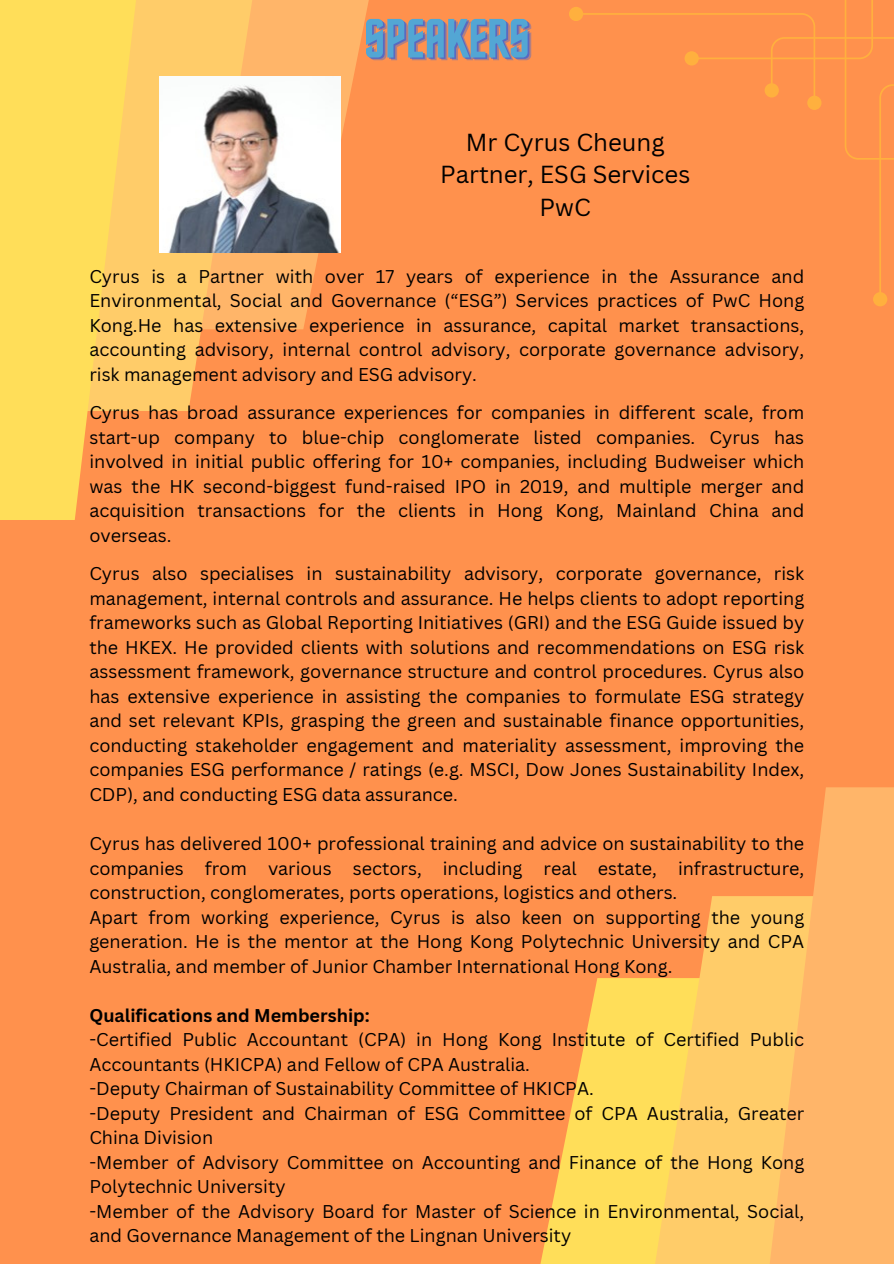
<style>
.page{position:relative;width:894px;height:1264px;background:#fff}
.page>*{position:absolute;margin:0;border:0;box-sizing:border-box;transform-origin:0 0}
.t1{font:55.5px "Horta";color:#53a6d4}
.t2{font:24px/32.7px "Canva Sans";color:#000;text-align:center}
.t3{font:18px/24.5px "Canva Sans";color:#000;text-align:justify}
.t4{font:700 18px "Canva Sans";color:#000}
</style>
<div class="page">
<div style="left:0;top:0;width:893px;height:1263px;background:#ff914d"></div>
<svg style="left:258px;top:0;width:111px;height:329px;fill:#ffb569"></svg>
<svg style="left:144px;top:0;width:114px;height:411px;fill:#ffcc69"></svg>
<svg style="left:0;top:0;width:144px;height:520px;background:#ffd55a"></svg>
<svg style="left:540px;top:978px;width:102px;height:285px;fill:#ffde59"></svg>
<svg style="left:642px;top:896px;width:114px;height:367px;background:#ffc861"></svg>
<svg style="left:756px;top:787px;width:137px;height:476px;background:#ffb566"></svg>
<svg style="left:569px;top:0;width:324px;height:306px"></svg>
<img style="left:159px;top:77px;width:182px;height:175px">
<p class="t1" style="left:363px;top:15px;width:167px">SPEAKERS</p>
<p class="t2" style="left:440px;top:125px;width:252px">Mr Cyrus Cheung<br>Partner, ESG Services<br>PwC</p>
<h1 class="t3" style="left:89px;top:263px;width:716px">Cyrus is a Partner with over 17 years of experience in the Assurance and Environmental, Social and Governance (“ESG”) Services practices of PwC Hong Kong.He has extensive experience in assurance, capital market transactions, accounting advisory, internal control advisory, corporate governance advisory, risk management advisory and ESG advisory.</h1>
<p class="t3" style="left:89px;top:400px;width:716px">Cyrus has broad assurance experiences for companies in different scale, from start-up company to blue-chip conglomerate listed companies. Cyrus has involved in initial public offering for 10+ companies, including Budweiser which was the HK second-biggest fund-raised IPO in 2019, and multiple merger and acquisition transactions for the clients in Hong Kong, Mainland China and overseas.</p>
<h2 class="t3" style="left:89px;top:561px;width:716px">Cyrus also specialises in sustainability advisory, corporate governance, risk management, internal controls and assurance. He helps clients to adopt reporting frameworks such as Global Reporting Initiatives (GRI) and the ESG Guide issued by the HKEX. He provided clients with solutions and recommendations on ESG risk assessment framework, governance structure and control procedures. Cyrus also has extensive experience in assisting the companies to formulate ESG strategy and set relevant KPIs, grasping the green and sustainable finance opportunities, conducting stakeholder engagement and materiality assessment, improving the companies ESG performance / ratings (e.g. MSCI, Dow Jones Sustainability Index, CDP), and conducting ESG data assurance.</h2>
<p class="t3" style="left:89px;top:830px;width:716px">Cyrus has delivered 100+ professional training and advice on sustainability to the companies from various sectors, including real estate, infrastructure, construction, conglomerates, ports operations, logistics and others.</p>
<p class="t3" style="left:89px;top:904px;width:716px">Apart from working experience, Cyrus is also keen on supporting the young generation. He is the mentor at the Hong Kong Polytechnic University and CPA Australia, and member of Junior Chamber International Hong Kong.</p>
<p class="t4" style="left:89px;top:1002px;width:282px">Qualifications and Membership:</p>
<p class="t3" style="left:89px;top:1026px;width:716px">-Certified Public Accountant (CPA) in Hong Kong Institute of Certified Public<br>Accountants (HKICPA) and Fellow of CPA Australia.</p>
<p class="t3" style="left:89px;top:1075px;width:506px">-Deputy Chairman of Sustainability Committee of HKICPA.</p>
<p class="t3" style="left:89px;top:1100px;width:716px">-Deputy President and Chairman of ESG Committee of CPA Australia, Greater<br>China Division</p>
<p class="t3" style="left:89px;top:1149px;width:716px">-Member of Advisory Committee on Accounting and Finance of the Hong Kong<br>Polytechnic University</p>
<p class="t3" style="left:89px;top:1198px;width:716px">-Member of the Advisory Board for Master of Science in Environmental, Social, and Governance Management of the Lingnan University</p>
</div>
